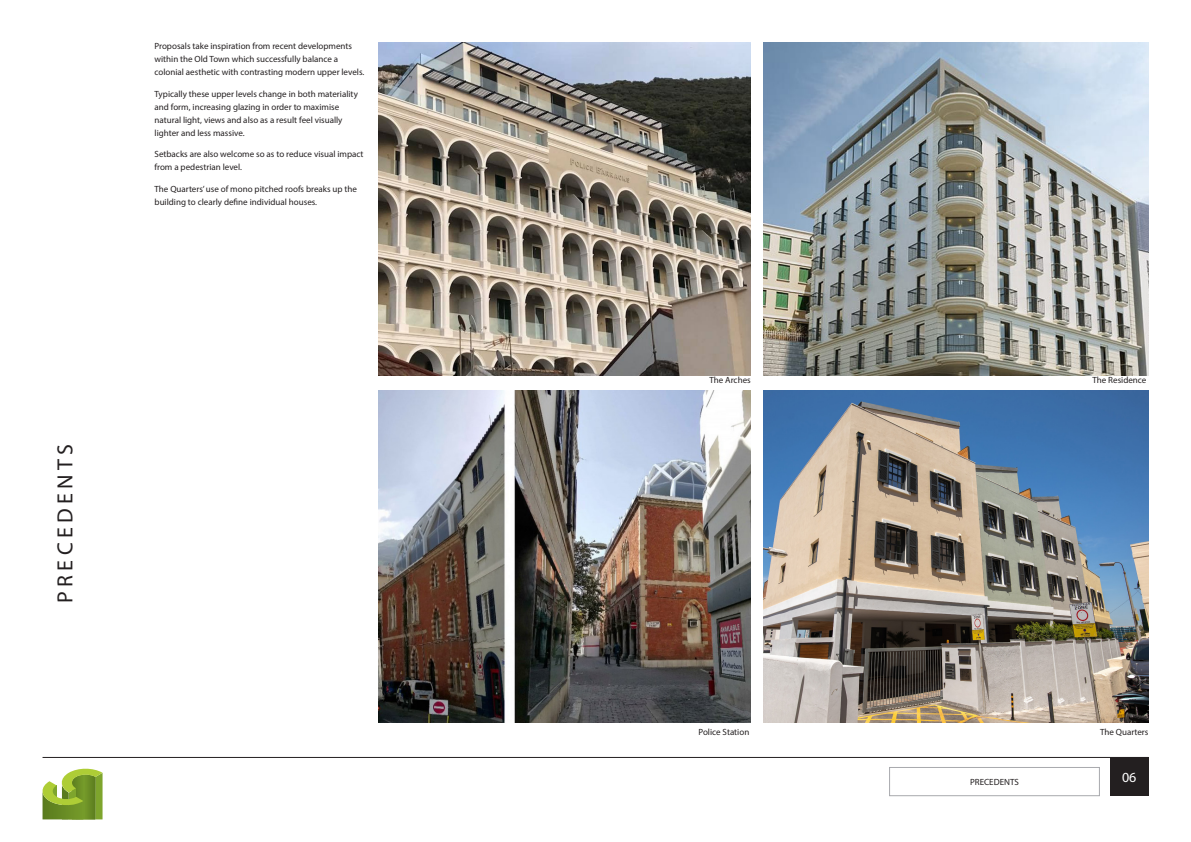
<style>
.page{position:relative;width:1191px;height:842px;background:#fff}
.page>*{position:absolute;margin:0;border:0;box-sizing:border-box;transform-origin:0 0}
.t1{font:22px "Myriad Pro";letter-spacing:.2em;color:#231f20}
.t2{font:14px "Myriad Pro";color:#fff}
.t3{font:9px/13px "Myriad Pro";color:#231f20}
</style>
<div class="page">
<hr style="left:43px;top:757px;width:1105px;height:1px;background:#231f20">
<div style="left:1110px;top:757px;width:38px;height:39px;background:#231f20"></div>
<div style="left:889px;top:767px;width:210px;height:29px;border:1px solid #a8a9ad"></div>
<svg style="left:43px;top:768px;width:60px;height:51px"></svg>
<img style="left:378px;top:43px;width:372px;height:332px">
<img style="left:378px;top:390px;width:372px;height:333px">
<img style="left:763px;top:43px;width:385px;height:332px">
<img style="left:763px;top:390px;width:385px;height:333px">
<p class="t3" style="left:154px;top:40px;width:211px">Proposals take inspiration from recent developments within the Old Town which successfully balance a colonial aesthetic with contrasting modern upper levels.</p>
<p class="t3" style="left:154px;top:87px;width:205px">Typically these upper levels change in both materiality and form, increasing glazing in order to maximise natural light, views and also as a result feel visually lighter and less massive.</p>
<p class="t3" style="left:154px;top:148px;width:210px">Setbacks are also welcome so as to reduce visual impact from a pedestrian level.</p>
<p class="t3" style="left:154px;top:182px;width:204px">The Quarters’ use of mono pitched roofs breaks up the building to clearly define individual houses.</p>
<p class="t1" style="left:51px;top:603px;width:161px;rotate:-90deg">PRECEDENTS</p>
<p class="t3" style="left:709px;top:373px;width:43px">The Arches</p>
<p class="t3" style="left:1092px;top:373px;width:55px">The Residence</p>
<p class="t3" style="left:698px;top:726px;width:52px">Police Station</p>
<p class="t3" style="left:1100px;top:726px;width:50px">The Quarters</p>
<p class="t3" style="left:970px;top:775px;width:50px">PRECEDENTS</p>
<h2 class="t2" style="left:1122px;top:768px;width:16px">06</h2>
</div>
